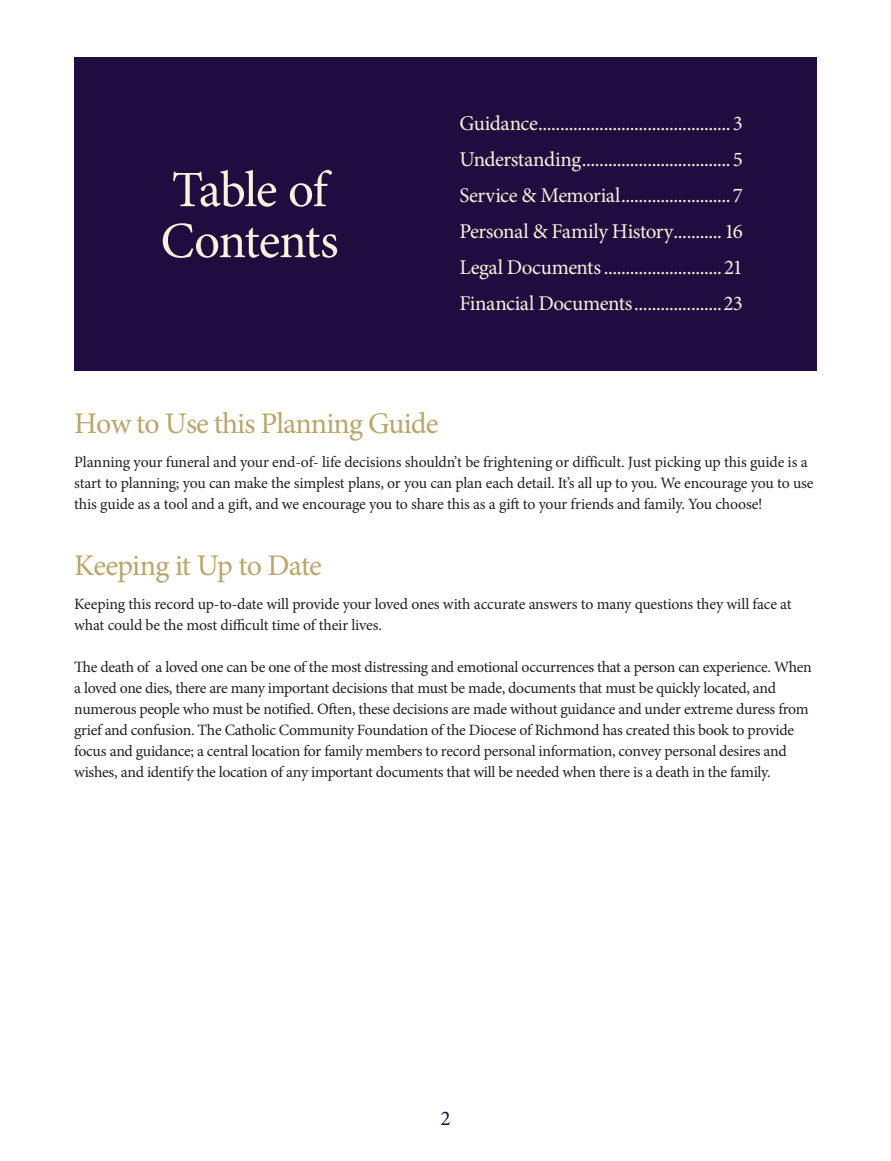
<style>
.page{position:relative;width:891px;height:1161px;background:#fff}
.page>*{position:absolute;margin:0;border:0;box-sizing:border-box;transform-origin:0 0}
.t1{font:51px/51px "Minion Pro";letter-spacing:-.03em;color:#f9f3db}
.t2{font:30px "Minion Pro";letter-spacing:-.03em;color:#b9a668}
.t3{font:21px/36px "Minion Pro";letter-spacing:-.02em;color:#f9f3db;text-align:justify}
.t4{font:21px "Minion Pro";color:#200c3f}
.t5{font:15.75px/21px "Minion Pro";letter-spacing:-.02em;color:#231f20}
</style>
<div class="page">
<div style="left:74px;top:58px;width:743px;height:313px;background:#200c3f"></div>
<h1 class="t1" style="left:161px;top:165px;width:180px">Table of<br>Contents</h1>
<p class="t3" style="left:460px;top:106px;width:285px">Guidance............................................3<br>Understanding..................................5<br>Service &amp; Memorial.........................7<br>Personal &amp; Family History...........16<br>Legal Documents...........................21<br>Financial Documents....................23</p>
<h2 class="t2" style="left:74px;top:403px;width:366px">How to Use this Planning Guide</h2>
<p class="t5" style="left:74px;top:452px;width:741px">Planning your funeral and your end-of- life decisions shouldn’t be frightening or difficult. Just picking up this guide is a start to planning; you can make the simplest plans, or you can plan each detail. It’s all up to you. We encourage you to use this guide as a tool and a gift, and we encourage you to share this as a gift to your friends and family. You choose!</p>
<h2 class="t2" style="left:74px;top:545px;width:249px">Keeping it Up to Date</h2>
<p class="t5" style="left:74px;top:594px;width:719px">Keeping this record up-to-date will provide your loved ones with accurate answers to many questions they will face at what could be the most difficult time of their lives.</p>
<p class="t5" style="left:74px;top:657px;width:739px">The death of a loved one can be one of the most distressing and emotional occurrences that a person can experience. When a loved one dies, there are many important decisions that must be made, documents that must be quickly located, and numerous people who must be notified. Often, these decisions are made without guidance and under extreme duress from grief and confusion. The Catholic Community Foundation of the Diocese of Richmond has created this book to provide focus and guidance; a central location for family members to record personal information, convey personal desires and wishes, and identify the location of any important documents that will be needed when there is a death in the family.</p>
<h3 class="t4" style="left:440px;top:1104px;width:12px">2</h3>
</div>
